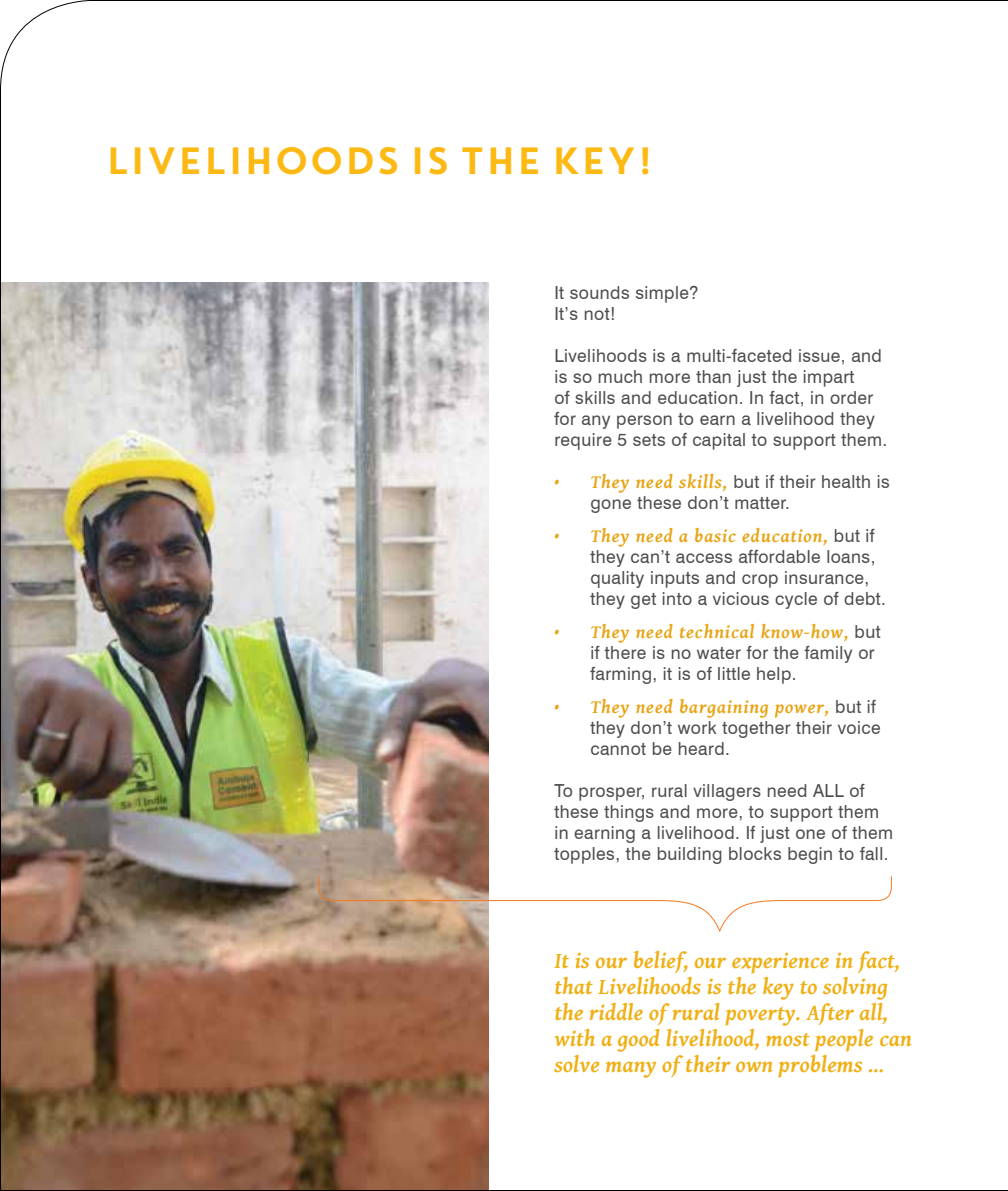
<style>
.page{position:relative;width:1008px;height:1191px;background:#fff}
.page>*{position:absolute;margin:0;border:0;box-sizing:border-box;transform-origin:0 0}
.t1{font:38px "Core Circus";letter-spacing:-.1em;color:#fdb913}
.t2{font:italic 700 23px/26px "Gentium Basic";letter-spacing:.01em;color:#f0af13}
.t3{font:italic 700 19px "Gentium Basic";letter-spacing:.05em;color:#e7a414}
.t4{font:18px/21px "Swiss 721 BT";letter-spacing:.025em;color:#4d4d4f}
.s1{font-family:"Gentium Basic";font-weight:700;font-style:italic;font-size:19px;color:#e7a414}
.s2{font-family:"Swiss 721 BT";font-weight:400;font-style:normal;font-size:18px;color:#4d4d4f}
</style>
<div class="page">
<img style="left:0;top:0;width:1008px;height:1191px">
<h1 class="t1" style="left:104px;top:135px;width:67px">LIVEL</h1>
<h1 class="t1" style="left:226px;top:135px;width:47px">IHOODS</h1>
<h1 class="t1" style="left:408px;top:135px;width:249px">IS THE KEY!</h1>
<p class="t4" style="left:554px;top:282px;width:146px">It sounds simple?<br>It’s not!</p>
<p class="t4" style="left:554px;top:345px;width:334px">Livelihoods is a multi-faceted issue, and is so much more than just the impart<br>of skills and education. In fact, in order for any person to earn a livelihood they require 5 sets of capital to support them.</p>
<p class="t4" style="left:590px;top:471px;width:301px;text-indent:-36px"><span class="s1">• They need skills,</span> but if their health is gone these don’t matter.</p>
<p class="t3" style="left:554px;top:522px;width:322px">• They need a basic education, <span class="s2">but if</span></p>
<p class="t4" style="left:590px;top:546px;width:297px">they can’t access affordable loans, quality inputs and crop insurance, they get into a vicious cycle of debt.</p>
<p class="t3" style="left:554px;top:618px;width:328px">• They need technical know-how, <span class="s2">but</span></p>
<p class="t4" style="left:590px;top:642px;width:286px">if there is no water for the family or farming, it is of little help.</p>
<p class="t3" style="left:554px;top:693px;width:323px">• They need bargaining power, <span class="s2">but if</span></p>
<p class="t4" style="left:590px;top:717px;width:292px">they don’t work together their voice cannot be heard.</p>
<p class="t4" style="left:554px;top:780px;width:340px">To prosper, rural villagers need ALL of these things and more, to support them in earning a livelihood. If just one of them topples, the building blocks begin to fall.</p>
<p class="t2" style="left:554px;top:947px;width:359px">It is our belief, our experience in fact, that Livelihoods is the key to solving the riddle of rural poverty. After all, with a good livelihood, most people can solve many of their own problems …</p>
</div>
